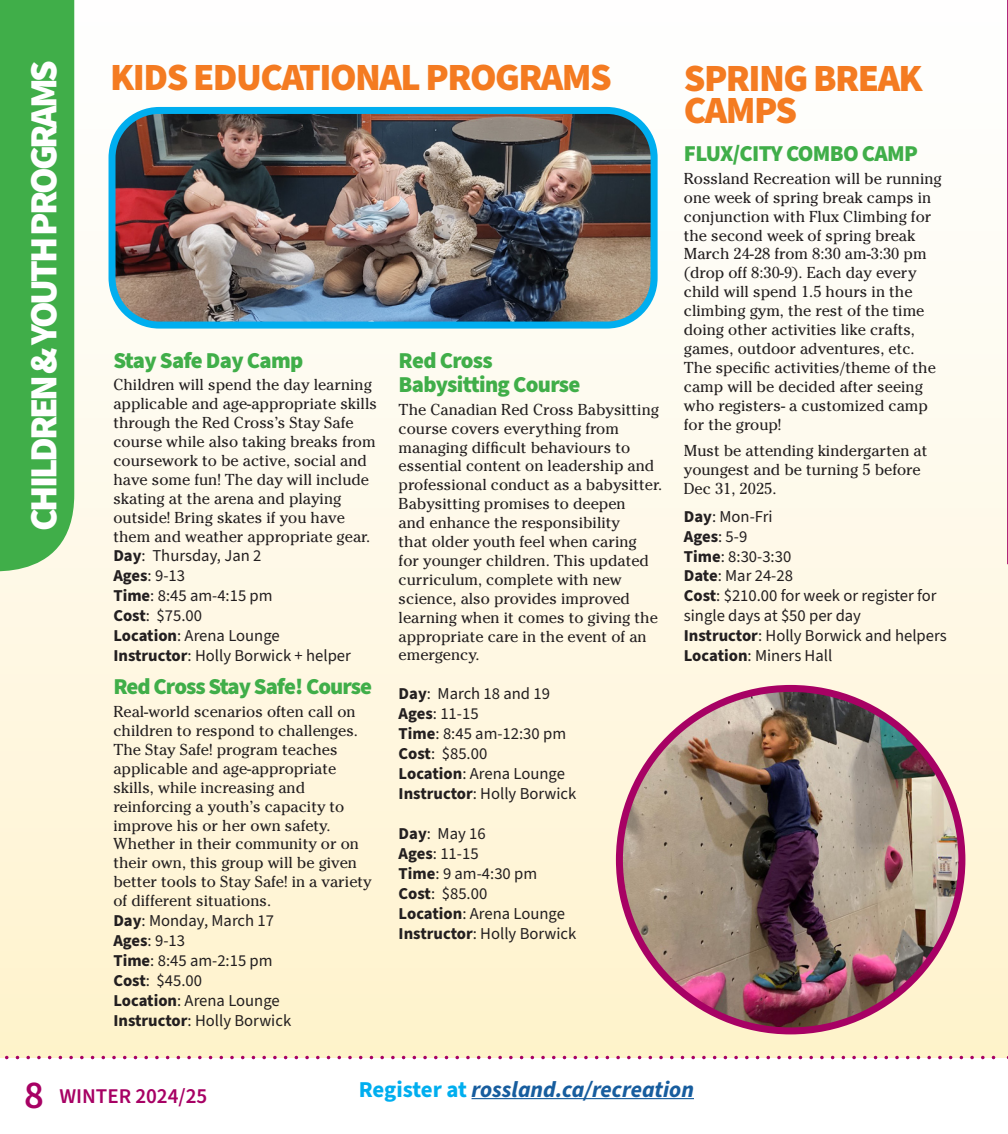
<style>
.page{position:relative;width:1008px;height:1134px;background:#fff}
.page>*{position:absolute;margin:0;border:0;box-sizing:border-box;transform-origin:0 0}
.HEAD_level_2{font:900 38.5px/31.8px "Source Sans Pro";letter-spacing:-.04em;color:#f47b21}
.HEAD_level_1{font:900 38.5px "Source Sans Pro";letter-spacing:-.08em;color:#fff}
.HEAD_level_3{font:900 22.75px/23.8px "Source Sans Pro";letter-spacing:-.03em;color:#40ae49}
.t1{font:italic 700 22.75px "Source Sans Pro";color:#175d9e}
.t2{font:600 21px "Source Sans Pro";color:#a70164}
.Body_sans{font:16.62px/19.9px "Source Sans Pro";color:#231f20}
.Body_sans-2{font:700 16.62px "Source Sans Pro";color:#231f20}
.Body{font:15.75px/18.9px "Cheltenham Std";color:#231f20}
.s1{font-weight:700}
.s2{font-weight:400}
.s3{font-size:38.5px}
.s4{font-style:normal;color:#00aeef}
</style>
<div class="page">
<div style="left:0;top:0;width:1007px;height:1058px;background:linear-gradient(to bottom,#feffff,#fef0cd)"></div>
<hr style="left:472px;top:1098px;width:222px;height:1px;background:#175d9e">
<svg style="left:0;top:1056px;width:1008px;height:3px"></svg>
<div style="left:0;top:0;width:74px;height:591px;background:#40ae49"></div>
<svg style="left:1007px;top:0;width:1px;height:605px"></svg>
<img style="left:112px;top:110px;width:542px;height:215px">
<div style="left:109px;top:107px;width:549px;height:222px;border:7px solid #00aeef;border-radius:47px"></div>
<img style="left:619px;top:688px;width:343px;height:343px;border-radius:171px">
<p class="HEAD_level_1" style="left:17px;top:531px;width:473px;rotate:-90deg">CHILDREN &amp; YOUTH PROGRAMS</p>
<p class="HEAD_level_2" style="left:110px;top:62px;width:503px">KIDS EDUCATIONAL PROGRAMS</p>
<p class="HEAD_level_3" style="left:113px;top:349px;width:191px">Stay Safe Day Camp</p>
<p class="Body" style="left:113px;top:375px;width:265px">Children will spend the day learning applicable and age-appropriate skills through the Red Cross’s Stay Safe course while also taking breaks from coursework to be active, social and have some fun! The day will include skating at the arena and playing outside! Bring skates if you have them and weather appropriate gear.</p>
<p class="Body_sans" style="left:113px;top:546px;width:149px"><span class="s1">Day</span>: Thursday, Jan 2</p>
<p class="Body_sans" style="left:113px;top:566px;width:73px"><span class="s1">Ages</span>: 9-13</p>
<p class="Body_sans" style="left:113px;top:586px;width:161px"><span class="s1">Time</span>: 8:45 am-4:15 pm</p>
<p class="Body_sans" style="left:113px;top:606px;width:90px"><span class="s1">Cost</span>: $75.00</p>
<p class="Body_sans" style="left:113px;top:626px;width:168px"><span class="s1">Location</span>: Arena Lounge</p>
<p class="Body_sans" style="left:113px;top:646px;width:239px"><span class="s1">Instructor</span>: Holly Borwick + helper</p>
<p class="HEAD_level_3" style="left:113px;top:675px;width:260px">Red Cross Stay Safe! Course</p>
<p class="Body" style="left:113px;top:702px;width:260px">Real-world scenarios often call on children to respond to challenges.<br>The Stay Safe! program teaches applicable and age-appropriate skills, while increasing and reinforcing a youth’s capacity to improve his or her own safety.<br>Whether in their community or on their own, this group will be given better tools to Stay Safe! in a variety of different situations.</p>
<p class="Body_sans" style="left:113px;top:911px;width:162px"><span class="s1">Day</span>: Monday, March 17</p>
<p class="Body_sans" style="left:113px;top:931px;width:73px"><span class="s1">Ages</span>: 9-13</p>
<p class="Body_sans" style="left:113px;top:951px;width:161px"><span class="s1">Time</span>: 8:45 am-2:15 pm</p>
<p class="Body_sans" style="left:113px;top:971px;width:90px"><span class="s1">Cost</span>: $45.00</p>
<p class="Body_sans" style="left:113px;top:991px;width:168px"><span class="s1">Location</span>: Arena Lounge</p>
<p class="Body_sans" style="left:113px;top:1011px;width:179px"><span class="s1">Instructor</span>: Holly Borwick</p>
<p class="HEAD_level_3" style="left:399px;top:349px;width:183px">Red Cross<br>Babysitting Course</p>
<p class="Body" style="left:399px;top:400px;width:265px">The Canadian Red Cross Babysitting course covers everything from managing difficult behaviours to essential content on leadership and professional conduct as a babysitter.<br>Babysitting promises to deepen<br>and enhance the responsibility<br>that older youth feel when caring<br>for younger children. This updated curriculum, complete with new science, also provides improved learning when it comes to giving the appropriate care in the event of an emergency.</p>
<p class="Body_sans" style="left:399px;top:684px;width:153px"><span class="s1">Day</span>: March 18 and 19</p>
<p class="Body_sans" style="left:399px;top:704px;width:81px"><span class="s1">Ages</span>: 11-15</p>
<p class="Body_sans" style="left:399px;top:724px;width:169px"><span class="s1">Time</span>: 8:45 am-12:30 pm</p>
<p class="Body_sans" style="left:399px;top:744px;width:90px"><span class="s1">Cost</span>: $85.00</p>
<p class="Body_sans" style="left:399px;top:764px;width:168px"><span class="s1">Location</span>: Arena Lounge</p>
<p class="Body_sans" style="left:399px;top:784px;width:179px"><span class="s1">Instructor</span>: Holly Borwick</p>
<p class="Body_sans" style="left:399px;top:824px;width:89px"><span class="s1">Day</span>: May 16</p>
<p class="Body_sans" style="left:399px;top:844px;width:81px"><span class="s1">Ages</span>: 11-15</p>
<p class="Body_sans" style="left:399px;top:864px;width:140px"><span class="s1">Time</span>: 9 am-4:30 pm</p>
<p class="Body_sans" style="left:399px;top:884px;width:90px"><span class="s1">Cost</span>: $85.00</p>
<p class="Body_sans" style="left:399px;top:904px;width:168px"><span class="s1">Location</span>: Arena Lounge</p>
<p class="Body_sans" style="left:399px;top:924px;width:179px"><span class="s1">Instructor</span>: Holly Borwick</p>
<p class="HEAD_level_2" style="left:684px;top:63px;width:240px">SPRING BREAK<br>CAMPS</p>
<p class="HEAD_level_3" style="left:684px;top:142px;width:236px">FLUX/CITY COMBO CAMP</p>
<p class="Body" style="left:684px;top:169px;width:259px">Rossland Recreation will be running one week of spring break camps in conjunction with Flux Climbing for the second week of spring break<br>March 24-28 from 8:30 am-3:30 pm (drop off 8:30-9). Each day every child will spend 1.5 hours in the climbing gym, the rest of the time doing other activities like crafts, games, outdoor adventures, etc.<br>The specific activities/theme of the camp will be decided after seeing who registers- a customized camp for the group!</p>
<p class="Body" style="left:684px;top:441px;width:245px">Must be attending kindergarten at youngest and be turning 5 before<br>Dec 31, 2025.</p>
<p class="Body_sans" style="left:684px;top:507px;width:90px"><span class="s1">Day</span>: Mon-Fri</p>
<p class="Body_sans-2" style="left:684px;top:525px;width:65px">Ages<span class="s2">: 5-9</span></p>
<p class="Body_sans" style="left:684px;top:547px;width:109px"><span class="s1">Time</span>: 8:30-3:30</p>
<p class="Body_sans" style="left:684px;top:567px;width:111px"><span class="s1">Date</span>: Mar 24-28</p>
<p class="Body_sans" style="left:684px;top:586px;width:254px"><span class="s1">Cost</span>: $210.00 for week or register for single days at $50 per day</p>
<p class="Body_sans" style="left:684px;top:626px;width:264px"><span class="s1">Instructor</span>: Holly Borwick and helpers</p>
<p class="Body_sans" style="left:684px;top:646px;width:150px"><span class="s1">Location</span>: Miners Hall</p>
<h3 class="t2" style="left:24px;top:1082px;width:185px"><span class="s3">8</span> WINTER 2024/25</h3>
<h2 class="t1" style="left:359px;top:1074px;width:337px"><span class="s4">Register at</span> rossland.ca/recreation</h2>
</div>
